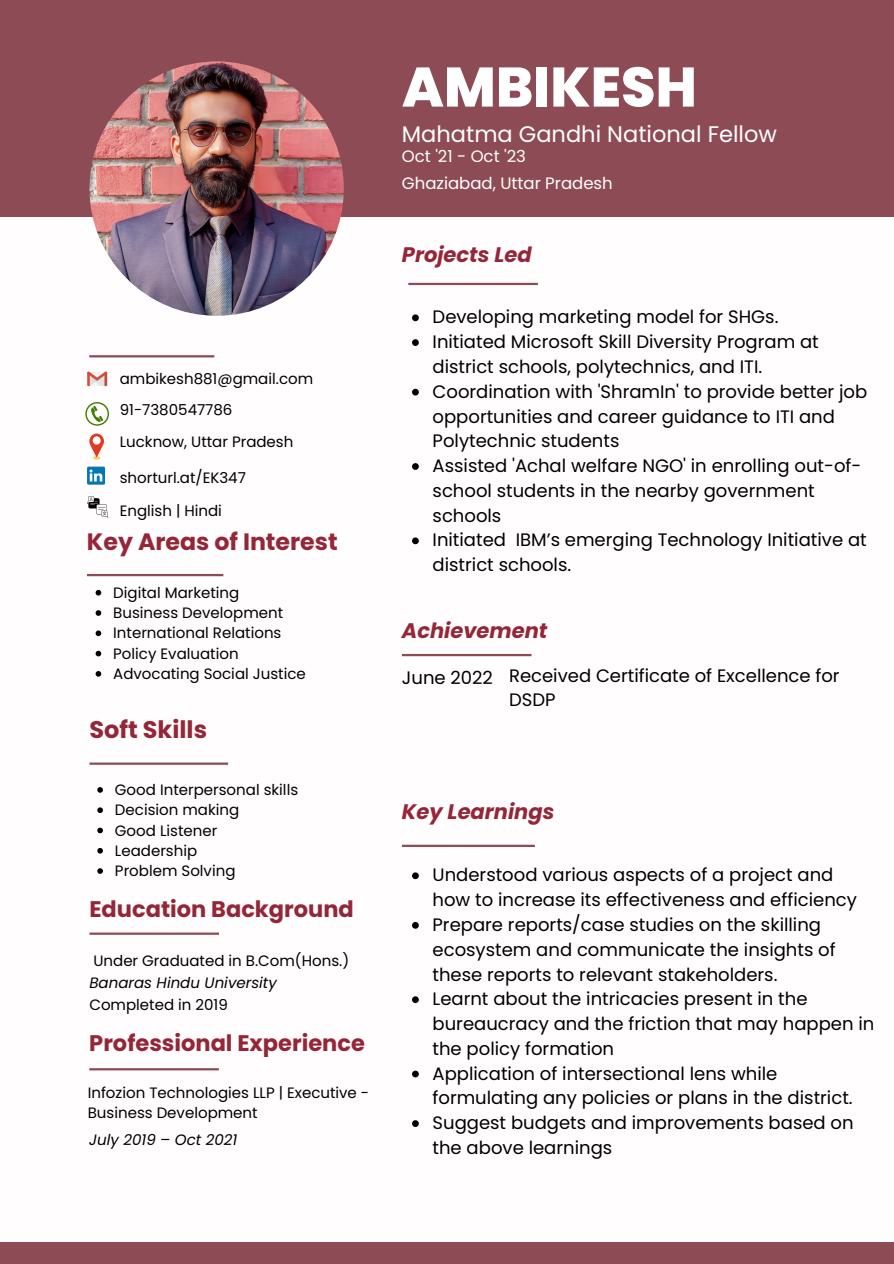
<style>
.page{position:relative;width:894px;height:1264px;background:#fff}
.page>*{position:absolute;margin:0;border:0;box-sizing:border-box;transform-origin:0 0}
.t1{font:800 55.5px "Poppins";color:#fff}
.t2{font:700 24px "Poppins";color:#942637}
.t3{font:700 23.7px "Poppins";color:#942637}
.t4{font:700 22.5px "Poppins";color:#942637}
.t5{font:22.5px "Poppins";color:#fff}
.t6{font:italic 700 21px "Poppins";color:#942637}
.t7{font:18px/24.8px "Poppins";color:#000}
.t8{font:16.5px "Poppins";color:#fff}
.t9{font:15px/20.2px "Poppins";color:#000}
.t10{font:italic 15px "Poppins";color:#000}
</style>
<div class="page">
<div style="left:0;top:0;width:893px;height:216px;background:#8d4b55"></div>
<div style="left:0;top:1242px;width:893px;height:21px;background:#8d4b55"></div>
<img style="left:89px;top:61px;width:255px;height:255px;border-radius:50%">
<hr style="left:89px;top:1068px;width:130px;height:2px;background:#8d4b55">
<hr style="left:402px;top:654px;width:129px;height:2px;background:#8d4b55">
<hr style="left:87px;top:574px;width:136px;height:2px;background:#8d4b55">
<hr style="left:89px;top:762px;width:139px;height:2px;background:#8d4b55">
<hr style="left:89px;top:932px;width:130px;height:2px;background:#8d4b55">
<hr style="left:89px;top:355px;width:125px;height:2px;background:#8d4b55">
<svg style="left:87px;top:466px;width:18px;height:18px"></svg>
<svg style="left:87px;top:371px;width:20px;height:15px"></svg>
<svg style="left:85px;top:402px;width:24px;height:24px"></svg>
<svg style="left:89px;top:433px;width:15px;height:26px"></svg>
<div style="left:93px;top:436px;width:8px;height:8px;background:#fff;border-radius:50%"></div>
<hr style="left:402px;top:844px;width:132px;height:3px;background:#8d4b55">
<hr style="left:408px;top:283px;width:129px;height:2px;background:#8d4b55">
<svg style="left:87px;top:496px;width:21px;height:21px"></svg>
<svg style="left:96px;top:590px;width:5px;height:5px"></svg>
<svg style="left:96px;top:610px;width:5px;height:6px"></svg>
<svg style="left:96px;top:630px;width:5px;height:6px"></svg>
<svg style="left:96px;top:650px;width:5px;height:6px"></svg>
<svg style="left:96px;top:671px;width:5px;height:5px"></svg>
<svg style="left:97px;top:787px;width:6px;height:5px"></svg>
<svg style="left:97px;top:807px;width:6px;height:6px"></svg>
<svg style="left:97px;top:827px;width:6px;height:6px"></svg>
<svg style="left:97px;top:848px;width:6px;height:5px"></svg>
<svg style="left:97px;top:868px;width:6px;height:5px"></svg>
<svg style="left:412px;top:872px;width:6px;height:7px"></svg>
<svg style="left:412px;top:922px;width:6px;height:6px"></svg>
<svg style="left:412px;top:996px;width:6px;height:7px"></svg>
<svg style="left:412px;top:1070px;width:6px;height:7px"></svg>
<svg style="left:412px;top:1120px;width:6px;height:6px"></svg>
<svg style="left:412px;top:314px;width:6px;height:7px"></svg>
<svg style="left:412px;top:339px;width:6px;height:7px"></svg>
<svg style="left:412px;top:389px;width:6px;height:6px"></svg>
<svg style="left:412px;top:463px;width:6px;height:7px"></svg>
<svg style="left:412px;top:537px;width:6px;height:7px"></svg>
<p class="t9" style="left:120px;top:368px;width:195px">ambikesh881@gmail.com</p>
<p class="t9" style="left:120px;top:400px;width:114px">91-7380547786</p>
<p class="t9" style="left:120px;top:431px;width:175px">Lucknow, Uttar Pradesh</p>
<p class="t9" style="left:120px;top:467px;width:128px">shorturl.at/EK347</p>
<p class="t9" style="left:120px;top:500px;width:104px">English | Hindi</p>
<h3 class="t3" style="left:87px;top:525px;width:252px">Key Areas of Interest</h3>
<p class="t9" style="left:113px;top:582px;width:194px">Digital Marketing<br>Business Development<br>International Relations<br>Policy Evaluation<br>Advocating Social Justice</p>
<h2 class="t2" style="left:89px;top:713px;width:119px">Soft Skills</h2>
<p class="t9" style="left:115px;top:779px;width:185px">Good Interpersonal skills<br>Decision making<br>Good Listener<br>Leadership<br>Problem Solving</p>
<p class="t4" style="left:89px;top:893px;width:266px">Education Background</p>
<p class="t9" style="left:93px;top:950px;width:257px">Under Graduated in B.Com(Hons.)</p>
<p class="t10" style="left:89px;top:972px;width:189px">Banaras Hindu University</p>
<p class="t9" style="left:89px;top:994px;width:140px">Completed in 2019</p>
<p class="t4" style="left:89px;top:1026px;width:277px">Professional Experience</p>
<p class="t9" style="left:88px;top:1082px;width:283px">Infozion Technologies LLP | Executive -<br>Business Development</p>
<p class="t10" style="left:89px;top:1128px;width:149px">July 2019 – Oct 2021</p>
<h1 class="t1" style="left:402px;top:48px;width:296px">AMBIKESH</h1>
<p class="t5" style="left:402px;top:118px;width:376px">Mahatma Gandhi National Fellow</p>
<p class="t8" style="left:402px;top:145px;width:125px">Oct '21 - Oct '23</p>
<p class="t8" style="left:402px;top:172px;width:212px">Ghaziabad, Uttar Pradesh</p>
<p class="t6" style="left:402px;top:240px;width:131px">Projects Led</p>
<p class="t7" style="left:432px;top:305px;width:436px">Developing marketing model for SHGs.<br>Initiated Microsoft Skill Diversity Program at district schools, polytechnics, and ITI.<br>Coordination with 'ShramIn' to provide better job opportunities and career guidance to ITI and Polytechnic students<br>Assisted 'Achal welfare NGO' in enrolling out-of&shy;school students in the nearby government schools<br>Initiated IBM’s emerging Technology Initiative at district schools.</p>
<p class="t6" style="left:402px;top:615px;width:147px">Achievement</p>
<p class="t7" style="left:509px;top:663px;width:332px;text-indent:-107px">June 2022 Received Certificate of Excellence for<br>DSDP</p>
<p class="t6" style="left:402px;top:796px;width:154px">Key Learnings</p>
<p class="t7" style="left:432px;top:862px;width:443px">Understood various aspects of a project and how to increase its effectiveness and efficiency Prepare reports/case studies on the skilling ecosystem and communicate the insights of these reports to relevant stakeholders.<br>Learnt about the intricacies present in the bureaucracy and the friction that may happen in the policy formation<br>Application of intersectional lens while formulating any policies or plans in the district.<br>Suggest budgets and improvements based on the above learnings</p>
</div>
